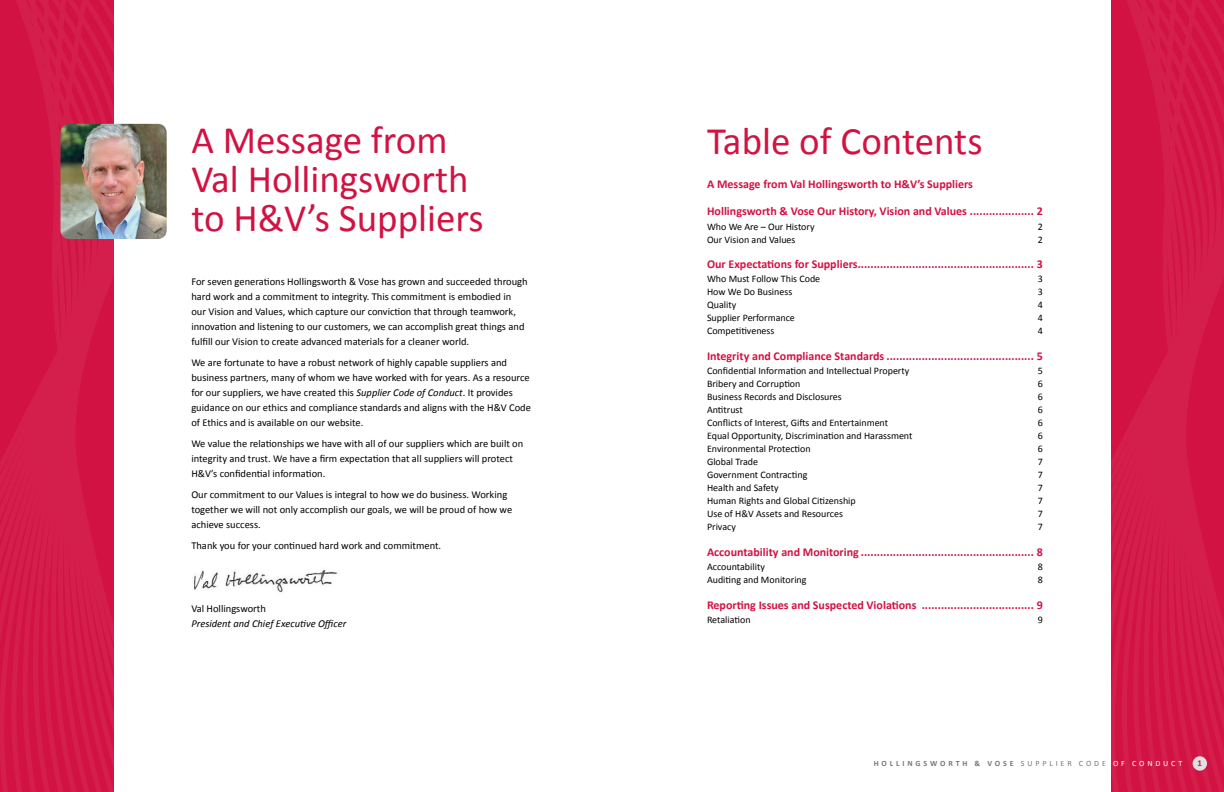
<style>
.page{position:relative;width:1224px;height:792px;background:#fff}
.page>*{position:absolute;margin:0;border:0;box-sizing:border-box;transform-origin:0 0}
.t1{font:39px/39px "Calibri";color:#d21242}
.t2{font:700 12px "Calibri";color:#d21242}
.t3{font:10.5px/15px "Calibri";color:#000}
.t4{font:italic 10.5px "Calibri";color:#000}
.t5{font:10px "Calibri";color:#000}
.t6{font:700 9px "Calibri";color:#d21242}
.t7{font:700 8px "Calibri";letter-spacing:.36em;color:#77787b}
.s1{font-style:italic}
.s2{font-weight:400}
.s3{font-weight:400;color:#fff}
</style>
<div class="page">
<svg style="left:1111px;top:0;width:113px;height:792px"></svg>
<svg style="left:0;top:0;width:114px;height:792px"></svg>
<img style="left:60px;top:124px;width:107px;height:115px">
<img style="left:194px;top:569px;width:143px;height:23px">
<div style="left:1193px;top:756px;width:14px;height:15px;background:#e0e1e2;border-radius:50%"></div>
<h1 class="t1" style="left:191px;top:121px;width:294px">A Message from<br>Val Hollingsworth to H&amp;V’s Suppliers</h1>
<p class="t3" style="left:191px;top:274px;width:338px">For seven generations Hollingsworth &amp; Vose has grown and succeeded through hard work and a commitment to integrity. This commitment is embodied in our Vision and Values, which capture our conviction that through teamwork, innovation and listening to our customers, we can accomplish great things and fulfill our Vision to create advanced materials for a cleaner world.</p>
<p class="t3" style="left:191px;top:355px;width:341px">We are fortunate to have a robust network of highly capable suppliers and business partners, many of whom we have worked with for years. As a resource for our suppliers, we have created this <span class="s1">Supplier Code of Conduct</span>. It provides guidance on our ethics and compliance standards and aligns with the H&amp;V Code of Ethics and is available on our website.</p>
<p class="t3" style="left:191px;top:436px;width:334px">We value the relationships we have with all of our suppliers which are built on integrity and trust. We have a firm expectation that all suppliers will protect<br>H&amp;V’s confidential information.</p>
<p class="t3" style="left:191px;top:487px;width:322px">Our commitment to our Values is integral to how we do business. Working together we will not only accomplish our goals, we will be proud of how we achieve success.</p>
<p class="t3" style="left:191px;top:538px;width:251px">Thank you for your continued hard work and commitment.</p>
<p class="t3" style="left:191px;top:601px;width:76px">Val Hollingsworth</p>
<p class="t4" style="left:191px;top:617px;width:157px">President and Chief Executive Officer</p>
<h1 class="t1" style="left:707px;top:121px;width:277px">Table of Contents</h1>
<p class="t2" style="left:707px;top:177px;width:268px">A Message from Val Hollingsworth to H&amp;V’s Suppliers</p>
<p class="t2" style="left:707px;top:204px;width:338px">Hollingsworth &amp; Vose Our History, Vision and Values .................... 2</p>
<p class="t5" style="left:707px;top:220px;width:109px">Who We Are – Our History</p>
<p class="t5" style="left:1038px;top:220px;width:7px">2</p>
<p class="t5" style="left:707px;top:233px;width:90px">Our Vision and Values</p>
<p class="t5" style="left:1038px;top:233px;width:7px">2</p>
<p class="t2" style="left:707px;top:257px;width:338px">Our Expectations for Suppliers....................................................... 3</p>
<p class="t5" style="left:707px;top:273px;width:115px">Who Must Follow This Code</p>
<p class="t5" style="left:1038px;top:273px;width:7px">3</p>
<p class="t5" style="left:707px;top:286px;width:87px">How We Do Business</p>
<p class="t5" style="left:1038px;top:286px;width:7px">3</p>
<p class="t5" style="left:707px;top:299px;width:31px">Quality</p>
<p class="t5" style="left:1038px;top:299px;width:7px">4</p>
<p class="t5" style="left:707px;top:312px;width:89px">Supplier Performance</p>
<p class="t5" style="left:1038px;top:312px;width:7px">4</p>
<p class="t5" style="left:707px;top:325px;width:69px">Competitiveness</p>
<p class="t5" style="left:1038px;top:325px;width:7px">4</p>
<p class="t2" style="left:707px;top:349px;width:338px">Integrity and Compliance Standards .............................................. 5</p>
<p class="t5" style="left:707px;top:365px;width:204px">Confidential Information and Intellectual Property</p>
<p class="t5" style="left:1038px;top:365px;width:7px">5</p>
<p class="t5" style="left:707px;top:378px;width:95px">Bribery and Corruption</p>
<p class="t5" style="left:1038px;top:378px;width:7px">6</p>
<p class="t5" style="left:707px;top:391px;width:136px">Business Records and Disclosures</p>
<p class="t5" style="left:1038px;top:391px;width:7px">6</p>
<p class="t5" style="left:707px;top:404px;width:37px">Antitrust</p>
<p class="t5" style="left:1038px;top:404px;width:7px">6</p>
<p class="t5" style="left:707px;top:417px;width:183px">Conflicts of Interest, Gifts and Entertainment</p>
<p class="t5" style="left:1038px;top:417px;width:7px">6</p>
<p class="t5" style="left:707px;top:430px;width:207px">Equal Opportunity, Discrimination and Harassment</p>
<p class="t5" style="left:1038px;top:430px;width:7px">6</p>
<p class="t5" style="left:707px;top:443px;width:105px">Environmental Protection</p>
<p class="t5" style="left:1038px;top:443px;width:7px">6</p>
<p class="t5" style="left:707px;top:456px;width:53px">Global Trade</p>
<p class="t5" style="left:1038px;top:456px;width:7px">7</p>
<p class="t5" style="left:707px;top:469px;width:102px">Government Contracting</p>
<p class="t5" style="left:1038px;top:469px;width:7px">7</p>
<p class="t5" style="left:707px;top:482px;width:73px">Health and Safety</p>
<p class="t5" style="left:1038px;top:482px;width:7px">7</p>
<p class="t5" style="left:707px;top:495px;width:150px">Human Rights and Global Citizenship</p>
<p class="t5" style="left:1038px;top:495px;width:7px">7</p>
<p class="t5" style="left:707px;top:508px;width:137px">Use of H&amp;V Assets and Resources</p>
<p class="t5" style="left:1038px;top:508px;width:7px">7</p>
<p class="t5" style="left:707px;top:521px;width:30px">Privacy</p>
<p class="t5" style="left:1038px;top:521px;width:7px">7</p>
<p class="t2" style="left:707px;top:544px;width:338px">Accountability and Monitoring ...................................................... 8</p>
<p class="t5" style="left:707px;top:561px;width:59px">Accountability</p>
<p class="t5" style="left:1038px;top:561px;width:7px">8</p>
<p class="t5" style="left:707px;top:574px;width:101px">Auditing and Monitoring</p>
<p class="t5" style="left:1038px;top:574px;width:7px">8</p>
<p class="t2" style="left:707px;top:597px;width:338px">Reporting Issues and Suspected Violations ................................... 9</p>
<p class="t5" style="left:707px;top:614px;width:45px">Retaliation</p>
<p class="t5" style="left:1038px;top:614px;width:7px">9</p>
<p class="t7" style="left:874px;top:759px;width:310px">HOLLINGSWORTH &amp; VOSE <span class="s2">SUPPLIER CODE</span> <span class="s3">OF CONDUCT</span></p>
<p class="t6" style="left:1198px;top:758px;width:6px">1</p>
</div>
